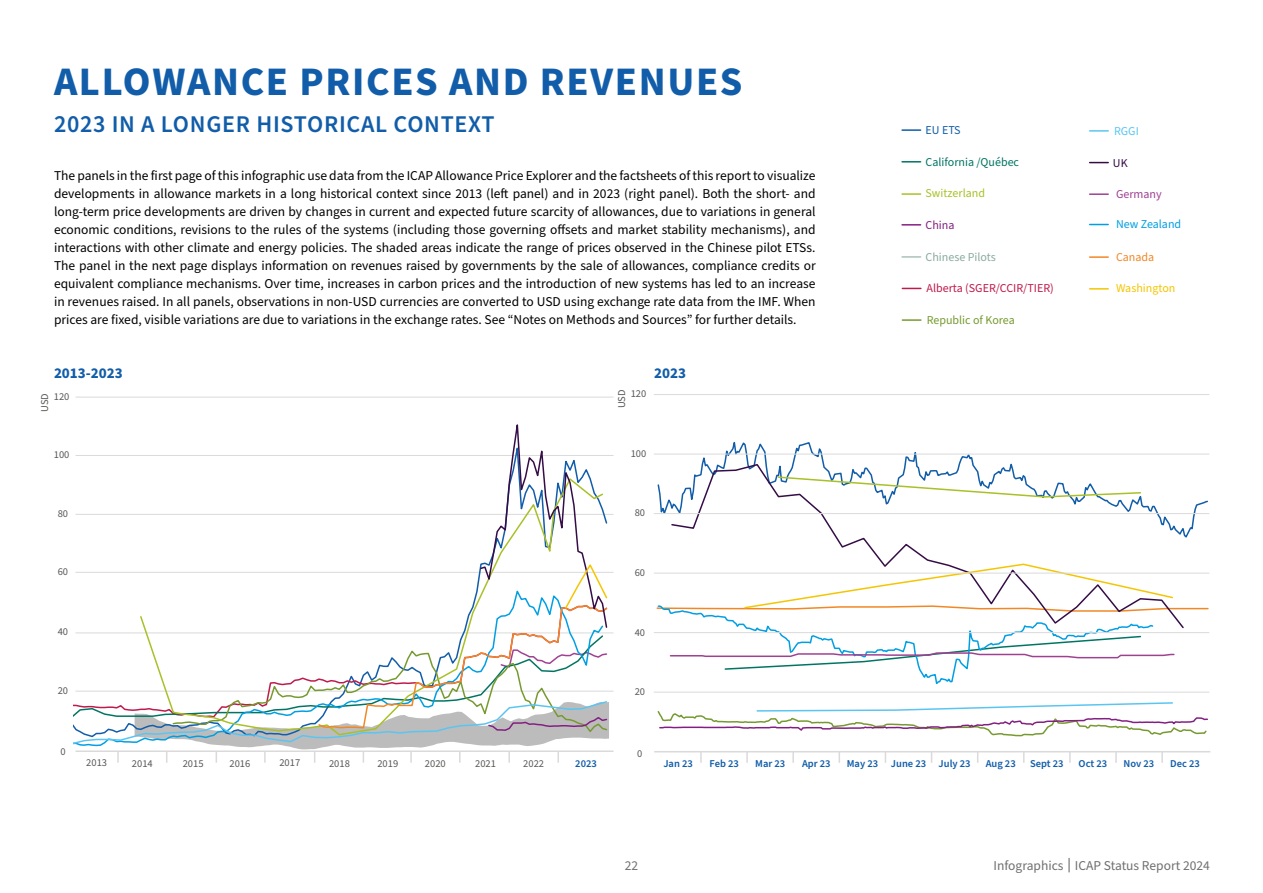
<style>
.page{position:relative;width:1263px;height:893px;background:#fff}
.page>*{position:absolute;margin:0;border:0;box-sizing:border-box;transform-origin:0 0}
.t1{font:700 40.5px "Source Sans Pro";letter-spacing:.04em;color:#115da9}
.t2{font:600 24px "Source Sans Pro";letter-spacing:.03em;color:#115da9}
.t3{font:700 15px "Source Sans Pro";color:#115da9}
.t4{font:13.5px/18px "Source Sans Pro";color:#000;text-align:justify}
.t5{font:13.5px "Source Sans Pro";color:#706f6f}
.t6{font:12px "Source Sans Pro";color:#bf1a4b}
.t7{font:12px "Source Sans Pro";color:#007563}
.t8{font:12px "Source Sans Pro";color:#769a2f}
.t9{font:12px "Source Sans Pro";color:#88aba1}
.t10{font:12px "Source Sans Pro";color:#a9c027}
.t11{font:12px "Source Sans Pro";color:#009fe3}
.t12{font:12px "Source Sans Pro";color:#f5c500}
.t13{font:12px "Source Sans Pro";color:#9f4191}
.t14{font:12px "Source Sans Pro";color:#f18825}
.t15{font:12px "Source Sans Pro";color:#115da9}
.t16{font:12px "Source Sans Pro";color:#831f82}
.t17{font:12px "Source Sans Pro";color:#5bc5f2}
.t18{font:12px "Source Sans Pro";color:#340c46}
.t19{font:10.5px "Source Sans Pro";color:#575756}
.t20{font:600 10.5px "Source Sans Pro";color:#115da9}
</style>
<div class="page">
<svg style="left:656px;top:442px;width:553px;height:96px"></svg>
<svg style="left:670px;top:463px;width:515px;height:100px"></svg>
<svg style="left:657px;top:702px;width:551px;height:35px"></svg>
<svg style="left:656px;top:563px;width:553px;height:121px"></svg>
<hr style="left:654px;top:692px;width:555px;height:1px;background:#dadada">
<hr style="left:654px;top:632px;width:555px;height:1px;background:#dadada">
<hr style="left:654px;top:573px;width:555px;height:1px;background:#dadada">
<hr style="left:654px;top:513px;width:555px;height:1px;background:#dadada">
<hr style="left:654px;top:454px;width:555px;height:1px;background:#dadada">
<hr style="left:654px;top:394px;width:555px;height:1px;background:#dadada">
<hr style="left:654px;top:751px;width:556px;height:1px;background:#dadada">
<svg style="left:700px;top:752px;width:2px;height:11px"></svg>
<svg style="left:1161px;top:752px;width:2px;height:11px"></svg>
<svg style="left:746px;top:752px;width:2px;height:11px"></svg>
<svg style="left:792px;top:752px;width:2px;height:11px"></svg>
<svg style="left:838px;top:752px;width:2px;height:11px"></svg>
<svg style="left:1069px;top:752px;width:2px;height:11px"></svg>
<svg style="left:1115px;top:752px;width:2px;height:11px"></svg>
<svg style="left:902px;top:129px;width:18px;height:2px"></svg>
<svg style="left:902px;top:288px;width:19px;height:1px"></svg>
<svg style="left:1090px;top:193px;width:18px;height:2px"></svg>
<svg style="left:902px;top:161px;width:18px;height:2px"></svg>
<svg style="left:902px;top:319px;width:19px;height:2px"></svg>
<svg style="left:1090px;top:224px;width:18px;height:1px"></svg>
<svg style="left:902px;top:193px;width:18px;height:2px"></svg>
<svg style="left:1090px;top:130px;width:18px;height:2px"></svg>
<svg style="left:1090px;top:256px;width:18px;height:2px"></svg>
<svg style="left:902px;top:224px;width:18px;height:2px"></svg>
<svg style="left:1090px;top:162px;width:18px;height:1px"></svg>
<svg style="left:1090px;top:288px;width:18px;height:2px"></svg>
<svg style="left:902px;top:256px;width:18px;height:2px"></svg>
<hr style="left:75px;top:691px;width:538px;height:1px;background:#dadada">
<hr style="left:75px;top:632px;width:538px;height:1px;background:#dadada">
<hr style="left:75px;top:572px;width:538px;height:1px;background:#dadada">
<hr style="left:75px;top:514px;width:538px;height:1px;background:#dadada">
<hr style="left:75px;top:397px;width:538px;height:1px;background:#dadada">
<hr style="left:75px;top:455px;width:538px;height:1px;background:#dadada">
<hr style="left:75px;top:750px;width:538px;height:2px;background:#dadada">
<svg style="left:74px;top:424px;width:535px;height:339px"></svg>
<svg style="left:1068px;top:858px;width:2px;height:14px"></svg>
<h1 class="t1" style="left:54px;top:54px;width:690px">ALLOWANCE PRICES AND REVENUES</h1>
<h2 class="t2" style="left:54px;top:108px;width:442px">2023 IN A LONGER HISTORICAL CONTEXT</h2>
<p class="t4" style="left:54px;top:167px;width:763px">The panels in the first page of this infographic use data from the ICAP Allowance Price Explorer and the factsheets of this report to visualize developments in allowance markets in a long historical context since 2013 (left panel) and in 2023 (right panel). Both the short- and long-term price developments are driven by changes in current and expected future scarcity of allowances, due to variations in general economic conditions, revisions to the rules of the systems (including those governing offsets and market stability mechanisms), and interactions with other climate and energy policies. The shaded areas indicate the range of prices observed in the Chinese pilot ETSs.<br>The panel in the next page displays information on revenues raised by governments by the sale of allowances, compliance credits or equivalent compliance mechanisms. Over time, increases in carbon prices and the introduction of new systems has led to an increase in revenues raised. In all panels, observations in non-USD currencies are converted to USD using exchange rate data from the IMF. When prices are fixed, visible variations are due to variations in the exchange rates. See “Notes on Methods and Sources” for further details.</p>
<p class="t3" style="left:54px;top:363px;width:70px">2013-2023</p>
<p class="t3" style="left:654px;top:363px;width:33px">2023</p>
<p class="t19" style="left:54px;top:390px;width:17px">120</p>
<p class="t19" style="left:38px;top:412px;width:20px;rotate:-90deg">USD</p>
<p class="t19" style="left:631px;top:386px;width:17px">120</p>
<p class="t19" style="left:615px;top:408px;width:20px;rotate:-90deg">USD</p>
<p class="t19" style="left:54px;top:447px;width:17px">100</p>
<p class="t19" style="left:631px;top:446px;width:17px">100</p>
<p class="t19" style="left:58px;top:507px;width:12px">80</p>
<p class="t19" style="left:635px;top:506px;width:12px">80</p>
<p class="t19" style="left:58px;top:565px;width:12px">60</p>
<p class="t19" style="left:635px;top:566px;width:12px">60</p>
<p class="t19" style="left:58px;top:625px;width:12px">40</p>
<p class="t19" style="left:635px;top:625px;width:12px">40</p>
<p class="t19" style="left:58px;top:683px;width:12px">20</p>
<p class="t19" style="left:635px;top:684px;width:12px">20</p>
<p class="t19" style="left:60px;top:744px;width:7px">0</p>
<p class="t19" style="left:637px;top:746px;width:7px">0</p>
<p class="t15" style="left:925px;top:122px;width:37px">EU ETS</p>
<p class="t17" style="left:1114px;top:123px;width:26px">RGGI</p>
<p class="t7" style="left:925px;top:154px;width:95px">California /Québec</p>
<p class="t18" style="left:1113px;top:155px;width:16px">UK</p>
<p class="t10" style="left:925px;top:185px;width:61px">Switzerland</p>
<p class="t13" style="left:1116px;top:186px;width:47px">Germany</p>
<p class="t16" style="left:925px;top:217px;width:30px">China</p>
<p class="t11" style="left:1116px;top:216px;width:67px">New Zealand</p>
<p class="t9" style="left:925px;top:249px;width:72px">Chinese Pilots</p>
<p class="t14" style="left:1116px;top:249px;width:40px">Canada</p>
<p class="t6" style="left:927px;top:280px;width:129px">Alberta (SGER/CCIR/TIER)</p>
<p class="t12" style="left:1116px;top:280px;width:61px">Washington</p>
<p class="t8" style="left:927px;top:312px;width:90px">Republic of Korea</p>
<p class="t19" style="left:86px;top:756px;width:22px">2013</p>
<p class="t19" style="left:132px;top:757px;width:22px">2014</p>
<p class="t19" style="left:183px;top:757px;width:22px">2015</p>
<p class="t19" style="left:229px;top:757px;width:22px">2016</p>
<p class="t19" style="left:279px;top:756px;width:22px">2017</p>
<p class="t19" style="left:329px;top:757px;width:22px">2018</p>
<p class="t19" style="left:377px;top:757px;width:22px">2019</p>
<p class="t19" style="left:425px;top:757px;width:22px">2020</p>
<p class="t19" style="left:475px;top:757px;width:22px">2021</p>
<p class="t19" style="left:523px;top:756px;width:22px">2022</p>
<p class="t20" style="left:575px;top:757px;width:23px">2023</p>
<p class="t20" style="left:663px;top:756px;width:31px">Jan 23</p>
<p class="t20" style="left:709px;top:756px;width:31px">Feb 23</p>
<p class="t20" style="left:755px;top:756px;width:32px">Mar 23</p>
<p class="t20" style="left:802px;top:756px;width:30px">Apr 23</p>
<p class="t20" style="left:847px;top:756px;width:125px">May 23 June 23 July 23</p>
<p class="t20" style="left:986px;top:756px;width:32px">Aug 23</p>
<p class="t20" style="left:1030px;top:757px;width:35px">Sept 23</p>
<p class="t20" style="left:1078px;top:757px;width:30px">Oct 23</p>
<p class="t20" style="left:1123px;top:757px;width:32px">Nov 23</p>
<p class="t20" style="left:1170px;top:757px;width:31px">Dec 23</p>
<p class="t5" style="left:625px;top:856px;width:15px">22</p>
<p class="t5" style="left:993px;top:856px;width:218px">Infographics ICAP Status Report 2024</p>
</div>
